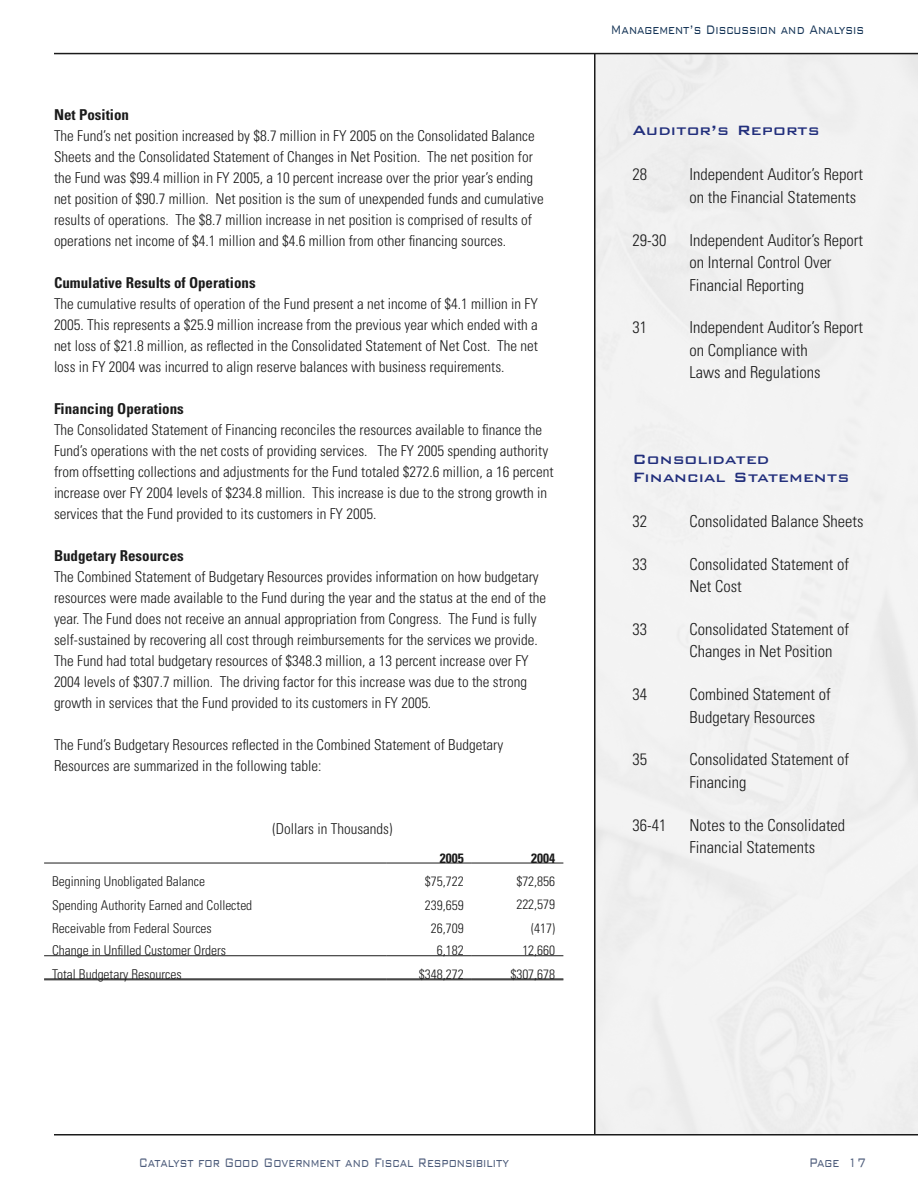
<style>
.page{position:relative;width:918px;height:1188px;background:#fff}
.page>*{position:absolute;margin:0;border:0;box-sizing:border-box;transform-origin:0 0}
.t1{font:500 18px/18px "Bank Gothic BT";color:#222f7c}
.t2{font:300 condensed 16.5px/22.5px "Univers";color:#1b1b1b}
.t3{font:300 16.5px "Bank Gothic BT";color:#4c5b7a;scale:.72 1}
.t4{font:300 16.5px "Bank Gothic BT";color:#153456;scale:.72 1}
.t5{font:300 condensed 15px/21px "Univers";color:#1b1b1b}
.t6{font:700 condensed 15px "Univers";color:#1b1b1b}
.t7{font:300 condensed 13.5px "Univers";color:#1b1b1b}
.t8{font:700 condensed 13.5px "Univers";color:#1b1b1b}
</style>
<div class="page">
<hr style="left:54px;top:53px;width:864px;height:1px;background:#1b1b1b">
<hr style="left:54px;top:1134px;width:864px;height:2px;background:#1b1b1b">
<hr style="left:594px;top:54px;width:2px;height:1080px;background:#1b1b1b">
<hr style="left:44px;top:955px;width:343px;height:1px;background:#1b1b1b">
<hr style="left:387px;top:955px;width:85px;height:1px;background:#1b1b1b">
<hr style="left:472px;top:955px;width:91px;height:1px;background:#1b1b1b">
<hr style="left:44px;top:979px;width:343px;height:1px;background:#1b1b1b">
<hr style="left:44px;top:980px;width:343px;height:1px;background:#1b1b1b">
<hr style="left:387px;top:979px;width:85px;height:1px;background:#1b1b1b">
<hr style="left:387px;top:980px;width:85px;height:1px;background:#1b1b1b">
<hr style="left:472px;top:979px;width:91px;height:1px;background:#1b1b1b">
<hr style="left:472px;top:980px;width:91px;height:1px;background:#1b1b1b">
<hr style="left:44px;top:863px;width:343px;height:1px;background:#1b1b1b">
<hr style="left:387px;top:863px;width:85px;height:1px;background:#1b1b1b">
<hr style="left:472px;top:863px;width:91px;height:1px;background:#1b1b1b">
<p class="t6" style="left:54px;top:105px;width:77px">Net Position</p>
<p class="t5" style="left:54px;top:125px;width:491px">The Fund’s net position increased by $8.7 million in FY 2005 on the Consolidated Balance Sheets and the Consolidated Statement of Changes in Net Position. The net position for the Fund was $99.4 million in FY 2005, a 10 percent increase over the prior year’s ending net position of $90.7 million. Net position is the sum of unexpended funds and cumulative results of operations. The $8.7 million increase in net position is comprised of results of operations net income of $4.1 million and $4.6 million from other financing sources.</p>
<p class="t6" style="left:54px;top:273px;width:203px">Cumulative Results of Operations</p>
<p class="t5" style="left:54px;top:293px;width:485px;text-align:justify">The cumulative results of operation of the Fund present a net income of $4.1 million in FY 2005. This represents a $25.9 million increase from the previous year which ended with a net loss of $21.8 million, as reflected in the Consolidated Statement of Net Cost. The net loss in FY 2004 was incurred to align reserve balances with business requirements.</p>
<p class="t6" style="left:54px;top:399px;width:131px">Financing Operations</p>
<p class="t5" style="left:54px;top:419px;width:501px">The Consolidated Statement of Financing reconciles the resources available to finance the Fund’s operations with the net costs of providing services. The FY 2005 spending authority from offsetting collections and adjustments for the Fund totaled $272.6 million, a 16 percent increase over FY 2004 levels of $234.8 million. This increase is due to the strong growth in services that the Fund provided to its customers in FY 2005.</p>
<p class="t6" style="left:54px;top:546px;width:131px">Budgetary Resources</p>
<p class="t5" style="left:54px;top:566px;width:494px">The Combined Statement of Budgetary Resources provides information on how budgetary resources were made available to the Fund during the year and the status at the end of the year. The Fund does not receive an annual appropriation from Congress. The Fund is fully self-sustained by recovering all cost through reimbursements for the services we provide.<br>The Fund had total budgetary resources of $348.3 million, a 13 percent increase over FY 2004 levels of $307.7 million. The driving factor for this increase was due to the strong growth in services that the Fund provided to its customers in FY 2005.</p>
<p class="t5" style="left:54px;top:734px;width:451px">The Fund’s Budgetary Resources reflected in the Combined Statement of Budgetary<br>Resources are summarized in the following table:</p>
<p class="t5" style="left:272px;top:818px;width:121px">(Dollars in Thousands)</p>
<p class="t8" style="left:440px;top:850px;width:25px">2005</p>
<p class="t8" style="left:531px;top:850px;width:25px">2004</p>
<p class="t7" style="left:52px;top:873px;width:154px">Beginning Unobligated Balance</p>
<p class="t7" style="left:425px;top:873px;width:40px">$75,722</p>
<p class="t7" style="left:516px;top:873px;width:40px">$72,856</p>
<p class="t7" style="left:52px;top:897px;width:202px">Spending Authority Earned and Collected</p>
<p class="t7" style="left:425px;top:897px;width:40px">239,659</p>
<p class="t7" style="left:516px;top:896px;width:40px">222,579</p>
<p class="t7" style="left:52px;top:920px;width:161px">Receivable from Federal Sources</p>
<p class="t7" style="left:431px;top:920px;width:34px">26,709</p>
<p class="t7" style="left:531px;top:920px;width:25px">(417)</p>
<p class="t7" style="left:52px;top:943px;width:175px">Change in Unfilled Customer Orders</p>
<p class="t7" style="left:437px;top:943px;width:28px">6,182</p>
<p class="t7" style="left:522px;top:943px;width:34px">12,660</p>
<p class="t7" style="left:52px;top:966px;width:131px">Total Budgetary Resources</p>
<p class="t7" style="left:419px;top:966px;width:46px">$348,272</p>
<p class="t7" style="left:510px;top:966px;width:46px">$307,678</p>
<p class="t4" style="left:611px;top:21px;width:353px">Management’s Discussion and Analysis</p>
<p class="t1" style="left:633px;top:121px;width:189px">Auditor’s Reports</p>
<p class="t2" style="left:633px;top:163px;width:16px">28</p>
<p class="t2" style="left:690px;top:163px;width:175px">Independent Auditor’s Report on the Financial Statements</p>
<p class="t2" style="left:633px;top:228px;width:35px">29-30</p>
<p class="t2" style="left:690px;top:228px;width:175px">Independent Auditor’s Report on Internal Control Over<br>Financial Reporting</p>
<p class="t2" style="left:633px;top:316px;width:16px">31</p>
<p class="t2" style="left:690px;top:316px;width:175px">Independent Auditor’s Report on Compliance with<br>Laws and Regulations</p>
<p class="t1" style="left:633px;top:450px;width:218px">Consolidated<br>Financial Statements</p>
<p class="t2" style="left:633px;top:510px;width:16px">32</p>
<p class="t2" style="left:690px;top:510px;width:176px">Consolidated Balance Sheets</p>
<p class="t2" style="left:633px;top:552px;width:16px">33</p>
<p class="t2" style="left:690px;top:552px;width:161px">Consolidated Statement of<br>Net Cost</p>
<p class="t2" style="left:633px;top:618px;width:16px">33</p>
<p class="t2" style="left:690px;top:618px;width:161px">Consolidated Statement of<br>Changes in Net Position</p>
<p class="t2" style="left:633px;top:683px;width:16px">34</p>
<p class="t2" style="left:690px;top:683px;width:143px">Combined Statement of<br>Budgetary Resources</p>
<p class="t2" style="left:633px;top:748px;width:16px">35</p>
<p class="t2" style="left:690px;top:748px;width:161px">Consolidated Statement of<br>Financing</p>
<p class="t2" style="left:633px;top:813px;width:35px">36-41</p>
<p class="t2" style="left:690px;top:813px;width:157px">Notes to the Consolidated<br>Financial Statements</p>
<p class="t3" style="left:139px;top:1153px;width:516px">Catalyst for Good Government and Fiscal Responsibility</p>
<p class="t3" style="left:809px;top:1153px;width:80px">Page 17</p>
</div>
